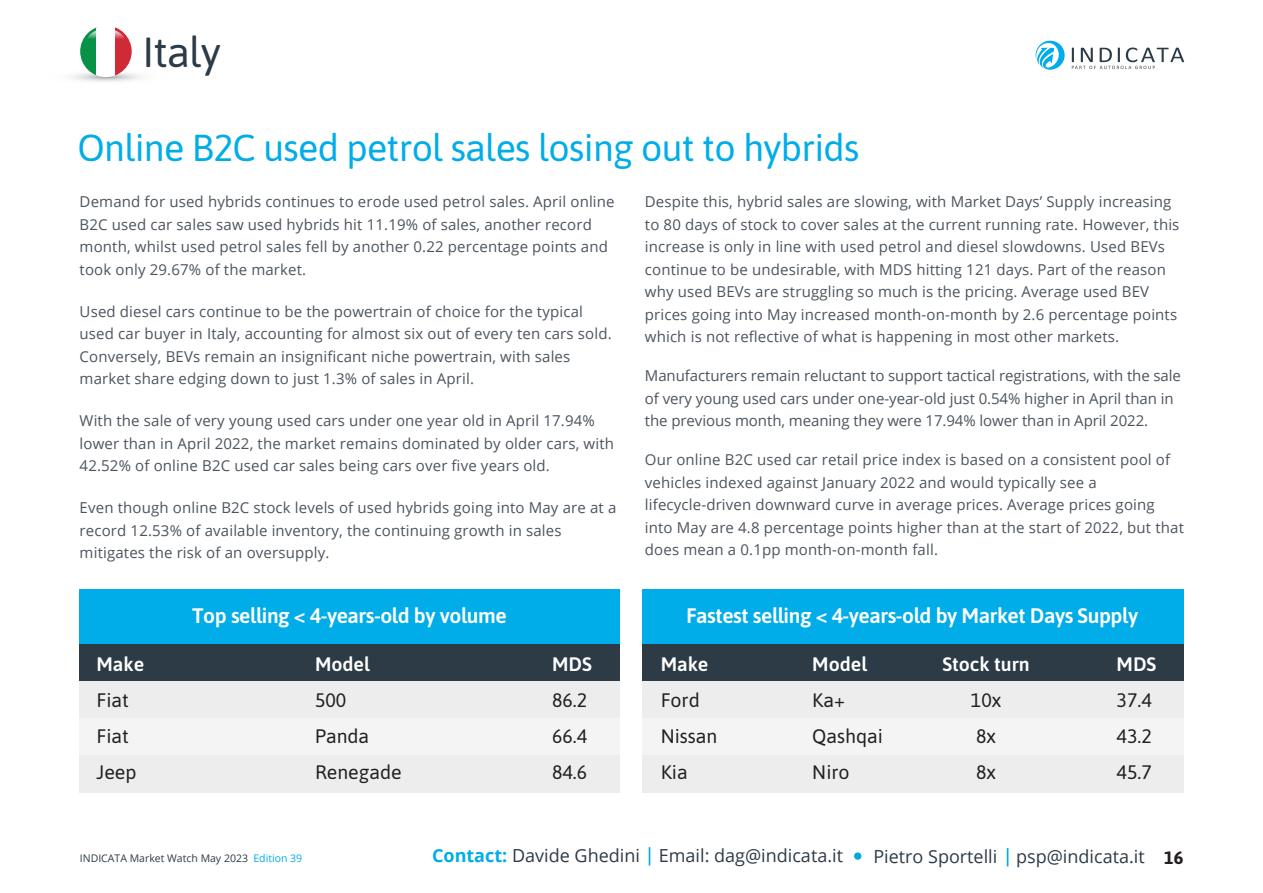
<style>
.page{position:relative;width:1263px;height:893px;background:#fff}
.page>*{position:absolute;margin:0;border:0;box-sizing:border-box;transform-origin:0 0}
.t1{font:42px "Asap";letter-spacing:-.02em;color:#2c3b46}
.t2{font:37.5px "Asap";letter-spacing:-.02em;color:#00ade8}
.t3{font:600 21px "Asap";letter-spacing:-.02em;color:#fff}
.t4{font:19.5px/36px "Asap";color:#231f20}
.t5{font:600 19.5px "Asap";color:#fff}
.t6{font:18px "Open Sans";color:#2c3b46}
.t7{font:700 18px "Asap";color:#231f20}
.t8{font:15px/22.5px "Open Sans";letter-spacing:.01em;color:#4b545e}
.t9{font:10.5px "Open Sans";color:#2c3b46}
.s1{font-weight:700;color:#00ade8}
.s2{color:#00ade8}
</style>
<div class="page">
<svg style="left:42px;top:68px;width:128px;height:17px"></svg>
<svg style="left:80px;top:27px;width:16px;height:50px"></svg>
<div style="left:96px;top:26px;width:19px;height:51px;background:#fff"></div>
<svg style="left:115px;top:27px;width:17px;height:50px"></svg>
<svg style="left:86px;top:29px;width:39px;height:16px"></svg>
<svg style="left:1035px;top:41px;width:30px;height:29px"></svg>
<svg style="left:1072px;top:48px;width:112px;height:21px"></svg>
<div style="left:79px;top:589px;width:541px;height:55px;background:#00ade8"></div>
<div style="left:79px;top:644px;width:541px;height:37px;background:#2c3b46"></div>
<div style="left:79px;top:681px;width:541px;height:37px;background:#ededed"></div>
<div style="left:79px;top:718px;width:541px;height:37px;background:#f4f4f4"></div>
<div style="left:79px;top:755px;width:541px;height:37px;background:#ededed"></div>
<div style="left:643px;top:589px;width:541px;height:55px;background:#00ade8"></div>
<div style="left:643px;top:644px;width:541px;height:37px;background:#2c3b46"></div>
<div style="left:643px;top:681px;width:541px;height:37px;background:#ededed"></div>
<div style="left:643px;top:718px;width:541px;height:37px;background:#f4f4f4"></div>
<div style="left:643px;top:755px;width:541px;height:37px;background:#ededed"></div>
<svg style="left:649px;top:847px;width:1px;height:18px"></svg>
<svg style="left:1007px;top:848px;width:1px;height:18px"></svg>
<div style="left:854px;top:852px;width:7px;height:8px;background:#05a7e0;border-radius:50%"></div>
<h1 class="t1" style="left:143px;top:23px;width:80px">Italy</h1>
<h2 class="t2" style="left:78px;top:122px;width:783px">Online B2C used petrol sales losing out to hybrids</h2>
<p class="t8" style="left:80px;top:190px;width:537px">Demand for used hybrids continues to erode used petrol sales. April online B2C used car sales saw used hybrids hit 11.19% of sales, another record month, whilst used petrol sales fell by another 0.22 percentage points and took only 29.67% of the market.</p>
<p class="t8" style="left:80px;top:299px;width:533px">Used diesel cars continue to be the powertrain of choice for the typical used car buyer in Italy, accounting for almost six out of every ten cars sold.<br>Conversely, BEVs remain an insignificant niche powertrain, with sales market share edging down to just 1.3% of sales in April.</p>
<p class="t8" style="left:80px;top:409px;width:536px">With the sale of very young used cars under one year old in April 17.94% lower than in April 2022, the market remains dominated by older cars, with<br>42.52% of online B2C used car sales being cars over five years old.</p>
<p class="t8" style="left:80px;top:496px;width:538px">Even though online B2C stock levels of used hybrids going into May are at a record 12.53% of available inventory, the continuing growth in sales mitigates the risk of an oversupply.</p>
<p class="t8" style="left:645px;top:190px;width:536px">Despite this, hybrid sales are slowing, with Market Days’ Supply increasing to 80 days of stock to cover sales at the current running rate. However, this increase is only in line with used petrol and diesel slowdowns. Used BEVs continue to be undesirable, with MDS hitting 121 days. Part of the reason why used BEVs are struggling so much is the pricing. Average used BEV prices going into May increased month-on-month by 2.6 percentage points which is not reflective of what is happening in most other markets.</p>
<p class="t8" style="left:645px;top:364px;width:538px">Manufacturers remain reluctant to support tactical registrations, with the sale of very young used cars under one-year-old just 0.54% higher in April than in the previous month, meaning they were 17.94% lower than in April 2022.</p>
<p class="t8" style="left:645px;top:448px;width:541px">Our online B2C used car retail price index is based on a consistent pool of vehicles indexed against January 2022 and would typically see a lifecycle-driven downward curve in average prices. Average prices going into May are 4.8 percentage points higher than at the start of 2022, but that does mean a 0.1pp month-on-month fall.</p>
<h3 class="t5" style="left:97px;top:651px;width:49px">Make</h3>
<h3 class="t4" style="left:97px;top:681px;width:42px">Fiat<br>Fiat<br>Jeep</h3>
<h3 class="t3" style="left:192px;top:600px;width:316px">Top selling &lt; 4-years-old by volume</h3>
<h3 class="t5" style="left:315px;top:651px;width:56px">Model</h3>
<h3 class="t4" style="left:315px;top:681px;width:88px">500<br>Panda<br>Renegade</h3>
<h3 class="t5" style="left:552px;top:651px;width:41px">MDS</h3>
<h3 class="t4" style="left:552px;top:681px;width:37px;text-align:justify">86.2<br>66.4<br>84.6</h3>
<h3 class="t3" style="left:686px;top:600px;width:453px">Fastest selling &lt; 4-years-old by Market Days Supply</h3>
<h3 class="t5" style="left:661px;top:651px;width:49px">Make</h3>
<h3 class="t4" style="left:661px;top:681px;width:58px">Ford<br>Nissan<br>Kia</h3>
<h3 class="t5" style="left:812px;top:651px;width:56px">Model</h3>
<h3 class="t4" style="left:812px;top:681px;width:72px">Ka+<br>Qashqai<br>Niro</h3>
<h3 class="t5" style="left:942px;top:651px;width:89px">Stock turn</h3>
<h3 class="t4" style="left:971px;top:681px;width:32px">10x<br>8x<br>8x</h3>
<h3 class="t5" style="left:1117px;top:651px;width:41px">MDS</h3>
<h3 class="t4" style="left:1117px;top:681px;width:37px;text-align:justify">37.4<br>43.2<br>45.7</h3>
<p class="t6" style="left:432px;top:843px;width:412px"><span class="s1">Contact:</span> Davide Ghedini Email: dag@indicata.it</p>
<p class="t6" style="left:873px;top:844px;width:273px">Pietro Sportelli psp@indicata.it</p>
<p class="t9" style="left:80px;top:851px;width:224px">INDICATA Market Watch May 2023 <span class="s2">Edition 39</span></p>
<p class="t7" style="left:1164px;top:845px;width:21px">16</p>
</div>
